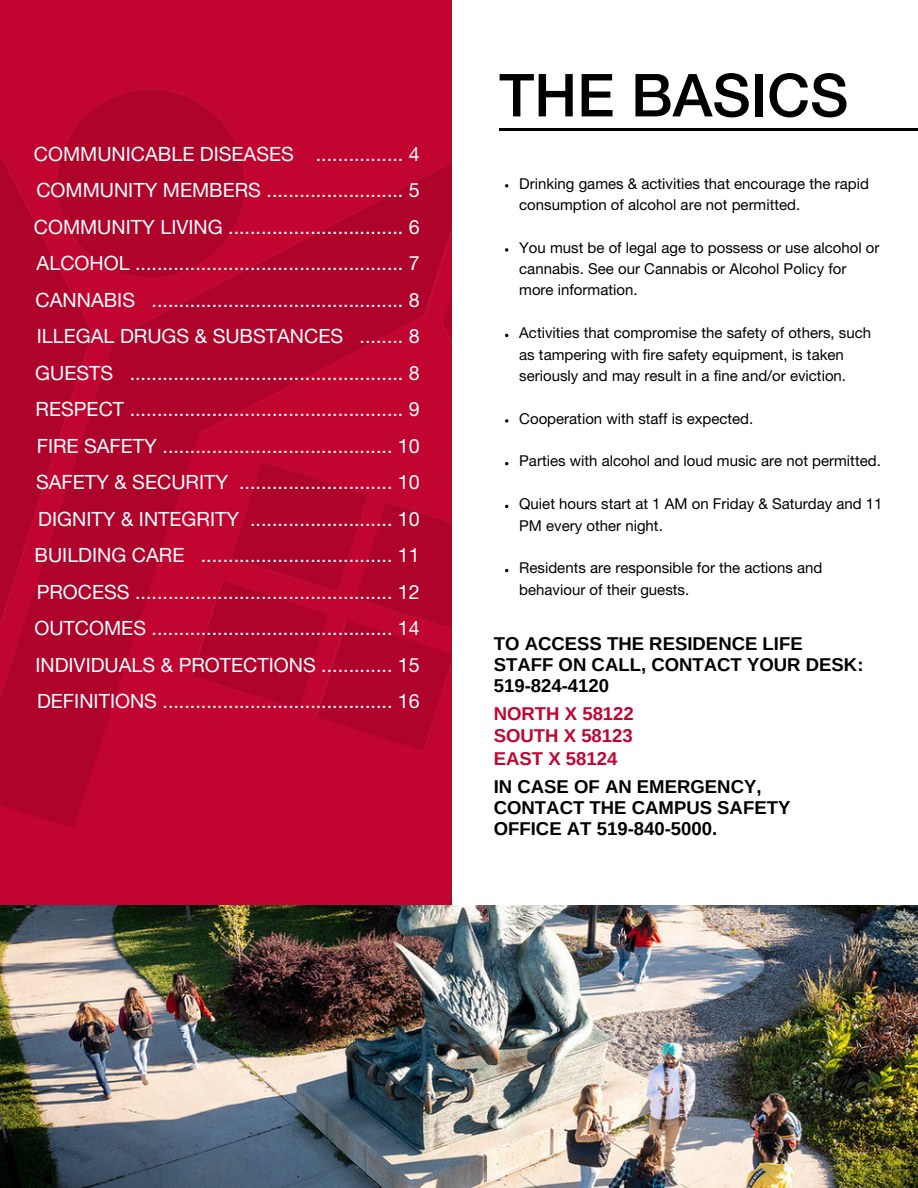
<style>
.page{position:relative;width:918px;height:1188px;background:#fff}
.page>*{position:absolute;margin:0;border:0;box-sizing:border-box;transform-origin:0 0}
.t1{font:500 59.25px "Helvetica Neue LT Pro";color:#000}
.t2{font:19.65px "Helvetica Neue LT Pro";color:#fff}
.t3{font:700 18.6px/20.9px "Arimo";color:#000}
.t4{font:700 18.6px "Arimo";color:#c20430}
.t5{font:15px/21.3px "Helvetica Neue LT Pro";color:#000}
</style>
<div class="page">
<img style="left:0;top:0;width:452px;height:905px">
<img style="left:0;top:905px;width:918px;height:283px">
<svg style="left:505px;top:248px;width:3px;height:4px"></svg>
<svg style="left:505px;top:419px;width:3px;height:4px"></svg>
<hr style="left:499px;top:128px;width:419px;height:3px;background:#000">
<p class="t2" style="left:34px;top:147px;width:387px">COMMUNICABLE DISEASES ................ 4</p>
<p class="t2" style="left:36px;top:183px;width:385px">COMMUNITY MEMBERS ......................... 5</p>
<p class="t2" style="left:34px;top:220px;width:388px">COMMUNITY LIVING ................................ 6</p>
<p class="t2" style="left:37px;top:256px;width:385px">ALCOHOL ................................................. 7</p>
<p class="t2" style="left:36px;top:293px;width:386px">CANNABIS .............................................. 8</p>
<p class="t2" style="left:37px;top:329px;width:385px">ILLEGAL DRUGS &amp; SUBSTANCES ........ 8</p>
<p class="t2" style="left:35px;top:366px;width:386px">GUESTS .................................................. 8</p>
<p class="t2" style="left:36px;top:402px;width:386px">RESPECT .................................................. 9</p>
<p class="t2" style="left:37px;top:439px;width:385px">FIRE SAFETY .......................................... 10</p>
<p class="t2" style="left:36px;top:475px;width:385px">SAFETY &amp; SECURITY ............................ 10</p>
<p class="t2" style="left:38px;top:512px;width:383px">DIGNITY &amp; INTEGRITY .......................... 10</p>
<p class="t2" style="left:35px;top:548px;width:387px">BUILDING CARE ................................... 11</p>
<p class="t2" style="left:37px;top:585px;width:385px">PROCESS ............................................... 12</p>
<p class="t2" style="left:34px;top:621px;width:387px">OUTCOMES ............................................ 14</p>
<p class="t2" style="left:35px;top:658px;width:386px">INDIVIDUALS &amp; PROTECTIONS ............. 15</p>
<p class="t2" style="left:37px;top:694px;width:384px">DEFINITIONS .......................................... 16</p>
<p class="t1" style="left:499px;top:74px;width:351px">THE BASICS</p>
<p class="t5" style="left:519px;top:175px;width:351px">Drinking games &amp; activities that encourage the rapid consumption of alcohol are not permitted.</p>
<p class="t5" style="left:519px;top:239px;width:362px">You must be of legal age to possess or use alcohol or cannabis. See our Cannabis or Alcohol Policy for more information.</p>
<p class="t5" style="left:519px;top:324px;width:353px">Activities that compromise the safety of others, such as tampering with fire safety equipment, is taken seriously and may result in a fine and/or eviction.</p>
<p class="t5" style="left:519px;top:410px;width:236px">Cooperation with staff is expected.</p>
<p class="t5" style="left:519px;top:453px;width:363px">Parties with alcohol and loud music are not permitted.</p>
<p class="t5" style="left:519px;top:495px;width:365px">Quiet hours start at 1 AM on Friday &amp; Saturday and 11<br>PM every other night.</p>
<p class="t5" style="left:519px;top:559px;width:305px">Residents are responsible for the actions and behaviour of their guests.</p>
<p class="t3" style="left:494px;top:633px;width:371px">TO ACCESS THE RESIDENCE LIFE<br>STAFF ON CALL, CONTACT YOUR DESK:<br>519-824-4120</p>
<p class="t4" style="left:494px;top:703px;width:142px">NORTH X 58122</p>
<p class="t4" style="left:494px;top:726px;width:141px">SOUTH X 58123</p>
<p class="t4" style="left:494px;top:748px;width:125px">EAST X 58124</p>
<p class="t3" style="left:494px;top:776px;width:269px">IN CASE OF AN EMERGENCY,</p>
<p class="t3" style="left:494px;top:797px;width:298px">CONTACT THE CAMPUS SAFETY</p>
<p class="t3" style="left:494px;top:818px;width:225px">OFFICE AT 519-840-5000.</p>
</div>
